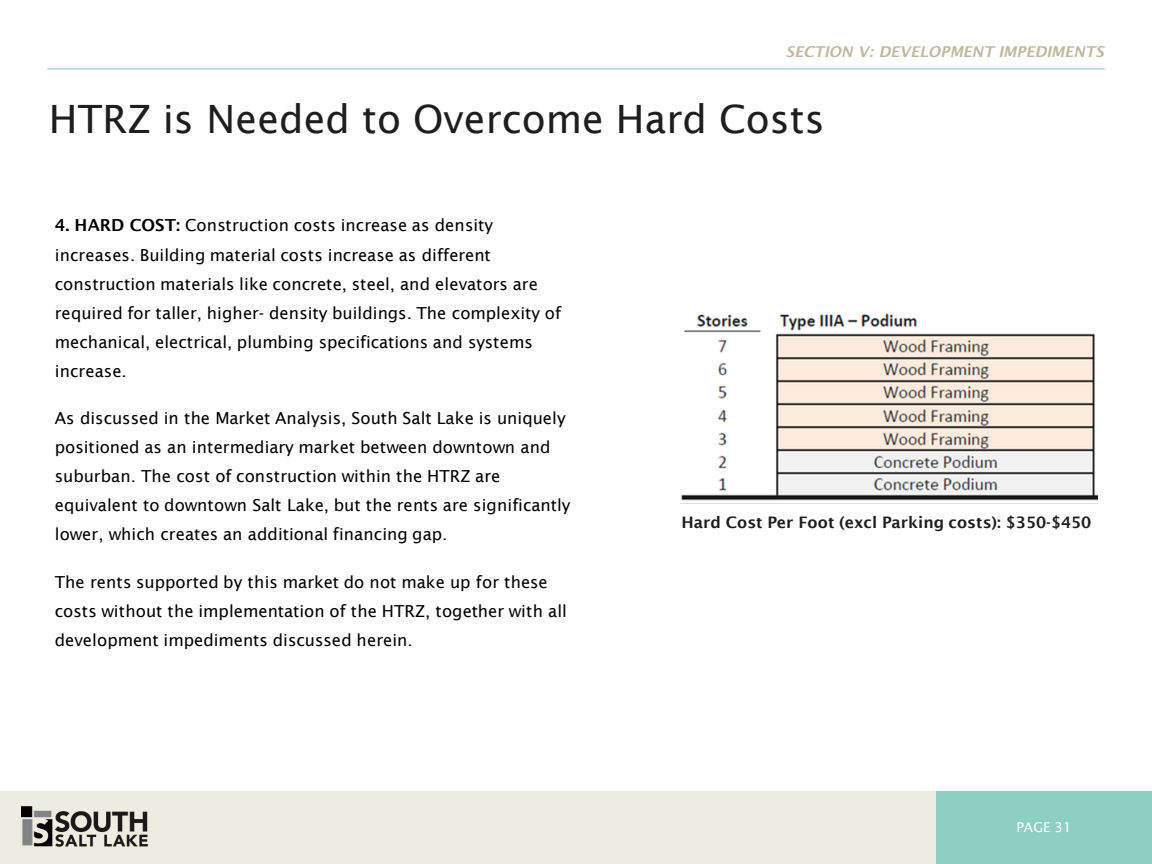
<style>
.page{position:relative;width:1152px;height:864px;background:#fff}
.page>*{position:absolute;margin:0;border:0;box-sizing:border-box;transform-origin:0 0}
.t1{font:39px "Lucida Sans";color:#1e1e1e}
.t2{font:16.5px/29.1px "Lucida Sans";color:#000}
.t3{font:600 15.9px "Lucida Sans";color:#1e1e1e}
.t4{font:italic 600 15px "Lucida Sans";color:#c2b69d}
.t5{font:13.5px "Lucida Sans";letter-spacing:-.005em;color:#fff}
.s1{font-weight:600}
</style>
<div class="page">
<div style="left:0;top:791px;width:1152px;height:73px;background:#eeece1"></div>
<div style="left:936px;top:791px;width:216px;height:73px;background:#8dd0c1"></div>
<img style="left:22px;top:806px;width:126px;height:41px">
<hr style="left:47px;top:68px;width:1058px;height:2px;background:#8dd0c1">
<img style="left:680px;top:313px;width:417px;height:191px">
<p class="t4" style="left:785px;top:44px;width:320px">SECTION V: DEVELOPMENT IMPEDIMENTS</p>
<h2 class="t1" style="left:49px;top:97px;width:778px">HTRZ is Needed to Overcome Hard Costs</h2>
<p class="t2" style="left:55px;top:211px;width:508px"><span class="s1">4. HARD COST:</span> Construction costs increase as density increases. Building material costs increase as different construction materials like concrete, steel, and elevators are required for taller, higher- density buildings. The complexity of mechanical, electrical, plumbing specifications and systems increase.</p>
<p class="t2" style="left:55px;top:404px;width:517px">As discussed in the Market Analysis, South Salt Lake is uniquely positioned as an intermediary market between downtown and suburban. The cost of construction within the HTRZ are equivalent to downtown Salt Lake, but the rents are significantly lower, which creates an additional financing gap.</p>
<p class="t2" style="left:55px;top:567px;width:514px">The rents supported by this market do not make up for these costs without the implementation of the HTRZ, together with all development impediments discussed herein.</p>
<p class="t3" style="left:682px;top:513px;width:411px">Hard Cost Per Foot (excl Parking costs): $350-$450</p>
<p class="t5" style="left:1016px;top:820px;width:57px">PAGE 31</p>
</div>
